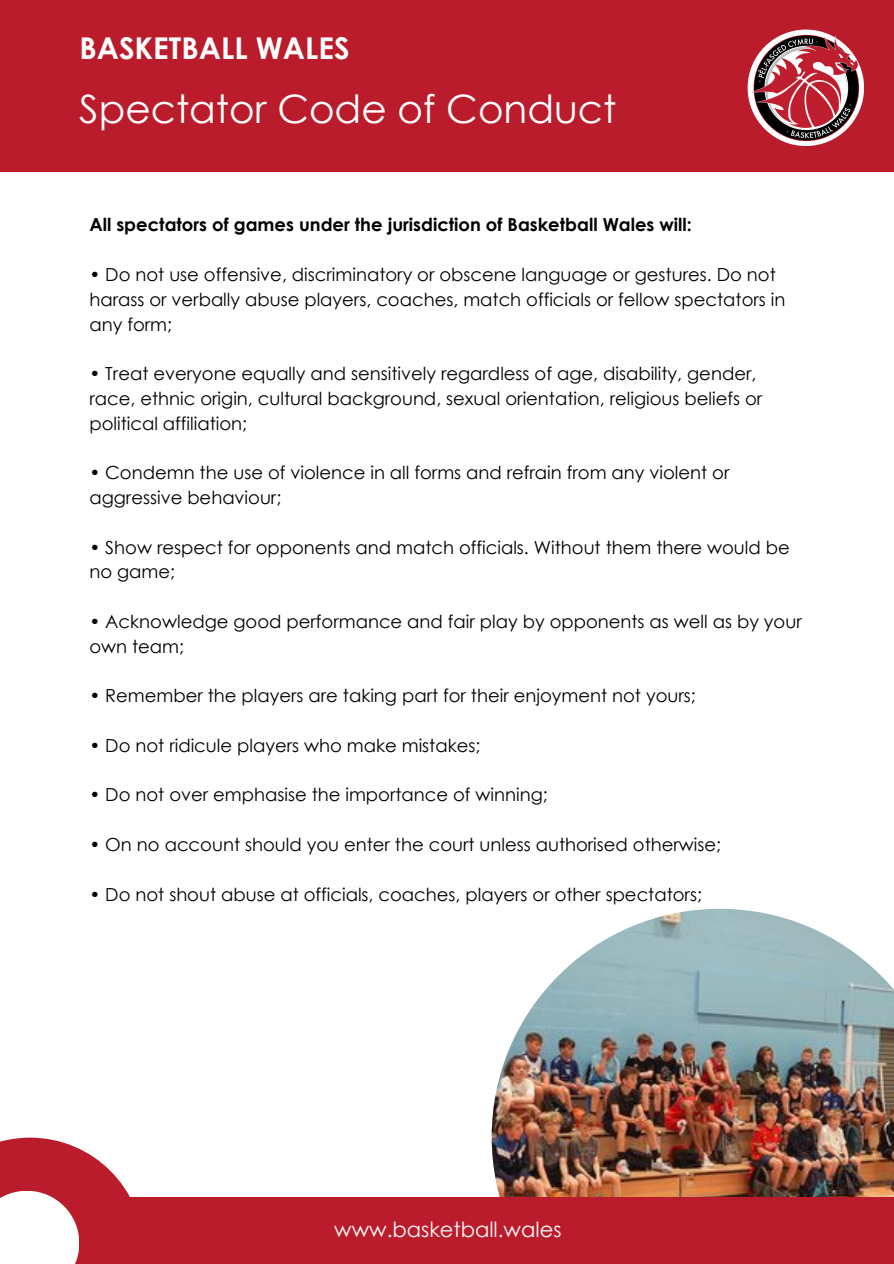
<style>
.page{position:relative;width:894px;height:1264px;background:#fff}
.page>*{position:absolute;margin:0;border:0;box-sizing:border-box;transform-origin:0 0}
.t1{font:39px "Century Gothic";color:#fff}
.t2{font:700 30px "Century Gothic";color:#fff}
.t3{font:21px "Century Gothic";color:#fdfbfb}
.t4{font:18px/24.8px "Century Gothic";color:#000}
.t5{font:700 18px "Century Gothic";color:#000}
.s1{color:#fff}
</style>
<div class="page">
<div style="left:0;top:0;width:893px;height:172px;background:#bb1c2c"></div>
<img style="left:747px;top:30px;width:117px;height:114px">
<img style="left:491px;top:908px;width:402px;height:289px">
<div style="left:1px;top:1197px;width:892px;height:66px;background:#bb1c2c"></div>
<svg style="left:0;top:1137px;width:130px;height:60px;fill:#bb1c2c"></svg>
<div style="left:0;top:1190px;width:79px;height:73px;background:#fff"></div>
<p class="t2" style="left:79px;top:29px;width:272px">BASKETBALL WALES</p>
<p class="t1" style="left:79px;top:84px;width:538px">Spectator Code of Conduct</p>
<p class="t5" style="left:89px;top:213px;width:604px">All spectators of games under the jurisdiction of Basketball Wales will:</p>
<p class="t4" style="left:89px;top:261px;width:697px">• Do not use offensive, discriminatory or obscene language or gestures. Do not harass or verbally abuse players, coaches, match officials or fellow spectators in any form;</p>
<p class="t4" style="left:89px;top:360px;width:674px">• Treat everyone equally and sensitively regardless of age, disability, gender, race, ethnic origin, cultural background, sexual orientation, religious beliefs or political affiliation;</p>
<p class="t4" style="left:89px;top:460px;width:641px">• Condemn the use of violence in all forms and refrain from any violent or aggressive behaviour;</p>
<p class="t4" style="left:89px;top:534px;width:701px">• Show respect for opponents and match officials. Without them there would be no game;</p>
<p class="t4" style="left:89px;top:608px;width:713px">• Acknowledge good performance and fair play by opponents as well as by your own team;</p>
<p class="t4" style="left:89px;top:682px;width:607px">• Remember the players are taking part for their enjoyment not yours;</p>
<p class="t4" style="left:89px;top:732px;width:392px">• Do not ridicule players who make mistakes;</p>
<p class="t4" style="left:89px;top:782px;width:459px">• Do not over emphasise the importance of winning;</p>
<p class="t4" style="left:89px;top:831px;width:633px">• On no account should you enter the court unless authorised otherwise;</p>
<p class="t4" style="left:89px;top:881px;width:614px">• Do not shout abuse at officials, coaches, players or other spectators;</p>
<p class="t3" style="left:334px;top:1216px;width:229px">www.basketball.w<span class="s1">ales</span></p>
</div>
